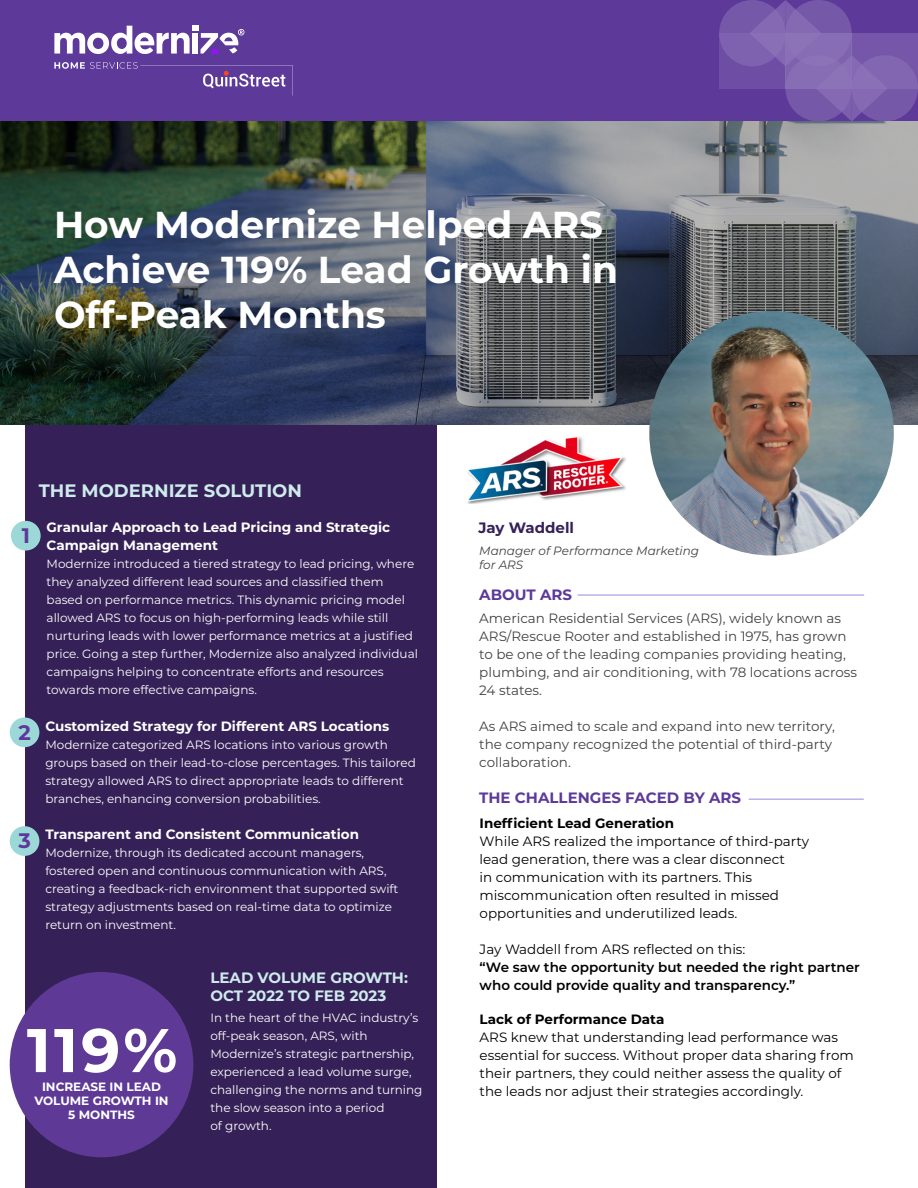
<style>
.page{position:relative;width:918px;height:1188px;background:#fff}
.page>*{position:absolute;margin:0;border:0;box-sizing:border-box;transform-origin:0 0}
.t1{font:700 61.5px "Montserrat";color:#fff}
.t2{font:700 37.5px/45px "Montserrat";color:#fff}
.t3{font:700 21px "Montserrat";color:#5d399a}
.t4{font:700 18px "Montserrat";color:#ceebec}
.t5{font:700 15px/18px "Montserrat";color:#ceebec}
.t6{font:700 15px "Montserrat";color:#5d399a}
.t7{font:700 15px "Montserrat";color:#352157}
.t8{font:13.5px/18px "Montserrat";color:#000}
.t9{font:13.5px/18px "Montserrat";color:#434142}
.t10{font:700 13.5px/18px "Montserrat";color:#fff}
.t11{font:600 13.5px/18px "Montserrat";color:#000}
.t12{font:700 13.5px "Montserrat";color:#000}
.t13{font:12px/18px "Montserrat";color:#fff}
.t14{font:italic 12px/14.4px "Montserrat";color:#434142}
.t15{font:700 12px/14.4px "Montserrat";color:#fff;text-align:center}
</style>
<div class="page">
<div style="left:25px;top:328px;width:411px;height:860px;background:#352157"></div>
<div style="left:0;top:0;width:918px;height:122px;background:#5d399a"></div>
<hr style="left:578px;top:594px;width:286px;height:2px;background:#b9b1e7">
<img style="left:468px;top:437px;width:158px;height:66px">
<svg style="left:852px;top:55px;width:66px;height:67px"></svg>
<div style="left:852px;top:33px;width:66px;height:55px;background:linear-gradient(to bottom,#7252a7,#8469b2)"></div>
<div style="left:719px;top:0;width:66px;height:66px;background:#7658a9;border-radius:50%"></div>
<svg style="left:750px;top:0;width:138px;height:122px"></svg>
<div style="left:719px;top:33px;width:66px;height:55px;background:linear-gradient(to bottom,#886db4,#6947a2)"></div>
<svg style="left:203px;top:71px;width:82px;height:17px"></svg>
<hr style="left:140px;top:65px;width:153px;height:1px;background:#fff">
<hr style="left:293px;top:65px;width:1px;height:31px;background:#fff">
<svg style="left:54px;top:26px;width:190px;height:28px"></svg>
<svg style="left:54px;top:62px;width:84px;height:7px"></svg>
<hr style="left:749px;top:798px;width:114px;height:2px;background:#b9b1e7">
<div style="left:10px;top:972px;width:183px;height:185px;background:#5e3a96;border-radius:50%"></div>
<div style="left:11px;top:521px;width:30px;height:30px;background:#9dd8d9;border-radius:50%"></div>
<div style="left:10px;top:717px;width:29px;height:30px;background:#9dd8d9;border-radius:50%"></div>
<div style="left:10px;top:826px;width:29px;height:30px;background:#9dd8d9;border-radius:50%"></div>
<img style="left:0;top:122px;width:918px;height:303px">
<img style="left:649px;top:311px;width:245px;height:245px;border-radius:122px">
<h2 class="t2" style="left:54px;top:201px;width:565px">How Modernize Helped ARS<br>Achieve 119% Lead Growth in<br>Off-Peak Months</h2>
<h3 class="t4" style="left:39px;top:478px;width:265px">THE MODERNIZE SOLUTION</h3>
<h3 class="t3" style="left:22px;top:520px;width:10px">1</h3>
<h3 class="t3" style="left:18px;top:717px;width:14px">2</h3>
<h3 class="t3" style="left:18px;top:826px;width:14px">3</h3>
<p class="t10" style="left:47px;top:517px;width:345px">Granular Approach to Lead Pricing and Strategic<br>Campaign Management</p>
<p class="t13" style="left:47px;top:554px;width:373px">Modernize introduced a tiered strategy to lead pricing, where they analyzed different lead sources and classified them based on performance metrics. This dynamic pricing model allowed ARS to focus on high-performing leads while still nurturing leads with lower performance metrics at a justified price. Going a step further, Modernize also analyzed individual campaigns helping to concentrate efforts and resources towards more effective campaigns.</p>
<p class="t10" style="left:45px;top:716px;width:345px">Customized Strategy for Different ARS Locations</p>
<p class="t13" style="left:45px;top:735px;width:372px">Modernize categorized ARS locations into various growth groups based on their lead-to-close percentages. This tailored strategy allowed ARS to direct appropriate leads to different branches, enhancing conversion probabilities.</p>
<p class="t10" style="left:45px;top:825px;width:315px">Transparent and Consistent Communication</p>
<p class="t13" style="left:45px;top:844px;width:355px">Modernize, through its dedicated account managers, fostered open and continuous communication with ARS, creating a feedback-rich environment that supported swift strategy adjustments based on real-time data to optimize return on investment.</p>
<p class="t5" style="left:210px;top:967px;width:199px">LEAD VOLUME GROWTH:<br>OCT 2022 TO FEB 2023</p>
<h1 class="t1" style="left:27px;top:1006px;width:152px">119%</h1>
<p class="t15" style="left:34px;top:1078px;width:136px">INCREASE IN LEAD<br>VOLUME GROWTH IN<br>5 MONTHS</p>
<p class="t13" style="left:210px;top:1008px;width:214px">In the heart of the HVAC industry’s off-peak season, ARS, with<br>Modernize’s strategic partnership, experienced a lead volume surge, challenging the norms and turning the slow season into a period<br>of growth.</p>
<p class="t7" style="left:478px;top:517px;width:97px">Jay Waddell</p>
<p class="t14" style="left:479px;top:543px;width:221px">Manager of Performance Marketing for ARS</p>
<p class="t6" style="left:479px;top:583px;width:94px">ABOUT ARS</p>
<p class="t9" style="left:479px;top:608px;width:379px">American Residential Services (ARS), widely known as ARS/Rescue Rooter and established in 1975, has grown to be one of the leading companies providing heating, plumbing, and air conditioning, with 78 locations across 24 states.</p>
<p class="t9" style="left:479px;top:716px;width:357px">As ARS aimed to scale and expand into new territory, the company recognized the potential of third-party collaboration.</p>
<p class="t6" style="left:479px;top:787px;width:263px">THE CHALLENGES FACED BY ARS</p>
<p class="t12" style="left:480px;top:813px;width:196px">Inefficient Lead Generation</p>
<p class="t8" style="left:480px;top:832px;width:331px">While ARS realized the importance of third-party lead generation, there was a clear disconnect<br>in communication with its partners. This miscommunication often resulted in missed opportunities and underutilized leads.</p>
<p class="t8" style="left:480px;top:940px;width:267px">Jay Waddell from ARS reflected on this:</p>
<p class="t11" style="left:480px;top:958px;width:382px">“We saw the opportunity but needed the right partner who could provide quality and transparency.”</p>
<p class="t12" style="left:480px;top:1010px;width:186px">Lack of Performance Data</p>
<p class="t8" style="left:480px;top:1028px;width:376px">ARS knew that understanding lead performance was essential for success. Without proper data sharing from their partners, they could neither assess the quality of the leads nor adjust their strategies accordingly.</p>
</div>
